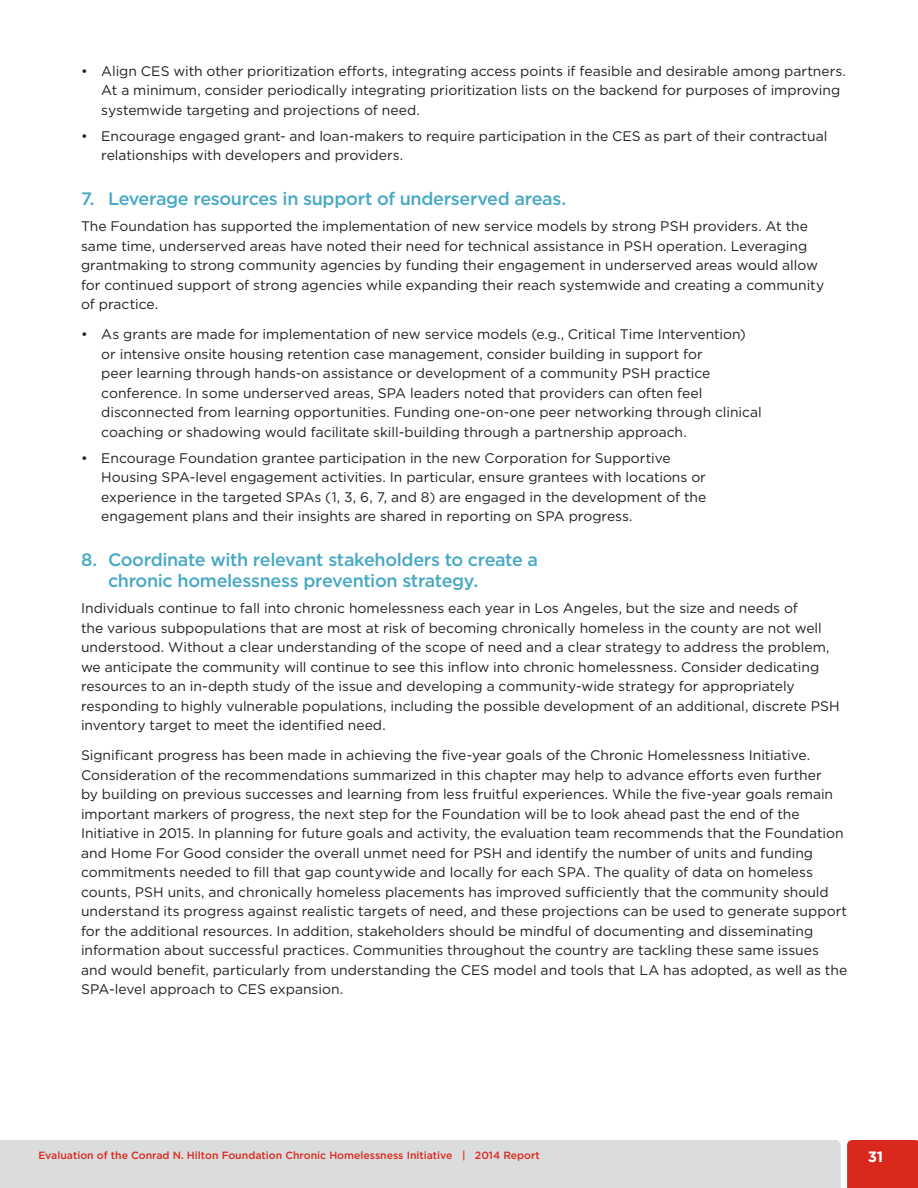
<style>
.page{position:relative;width:918px;height:1188px;background:#fff}
.page>*{position:absolute;margin:0;border:0;box-sizing:border-box;transform-origin:0 0}
.Head_F{font:500 18px/21px "Gotham";letter-spacing:-.02em;color:#48a9c5}
.t1{font:700 15px "Gotham";color:#fff}
.bullet{font:13.8px/19.5px "Gotham";color:#231f20}
.bullet_last{font:13.8px/19.5px "Gotham";color:#231f20}
.t2{font:500 10.5px "Gotham";color:#da291c}
</style>
<div class="page">
<div style="left:847px;top:1140px;width:71px;height:48px;background:#da291c"></div>
<div style="left:0;top:1140px;width:841px;height:48px;background:#dadcdd"></div>
<p class="bullet" style="left:101px;top:61px;width:746px;text-indent:-20px">• Align CES with other prioritization efforts, integrating access points if feasible and desirable among partners.<br>At a minimum, consider periodically integrating prioritization lists on the backend for purposes of improving systemwide targeting and projections of need.</p>
<p class="bullet_last" style="left:101px;top:126px;width:728px;text-indent:-20px">• Encourage engaged grant- and loan-makers to require participation in the CES as part of their contractual relationships with developers and providers.</p>
<p class="Head_F" style="left:81px;top:188px;width:484px">7. Leverage resources in support of underserved areas.</p>
<p class="bullet" style="left:81px;top:216px;width:745px">The Foundation has supported the implementation of new service models by strong PSH providers. At the same time, underserved areas have noted their need for technical assistance in PSH operation. Leveraging grantmaking to strong community agencies by funding their engagement in underserved areas would allow for continued support of strong agencies while expanding their reach systemwide and creating a community of practice.</p>
<p class="bullet" style="left:101px;top:324px;width:662px;text-indent:-20px">• As grants are made for implementation of new service models (e.g., Critical Time Intervention) or intensive onsite housing retention case management, consider building in support for<br>peer learning through hands-on assistance or development of a community PSH practice conference. In some underserved areas, SPA leaders noted that providers can often feel disconnected from learning opportunities. Funding one-on-one peer networking through clinical coaching or shadowing would facilitate skill-building through a partnership approach.</p>
<p class="bullet_last" style="left:101px;top:448px;width:607px;text-indent:-20px">• Encourage Foundation grantee participation in the new Corporation for Supportive Housing SPA-level engagement activities. In particular, ensure grantees with locations or experience in the targeted SPAs (1, 3, 6, 7, and 8) are engaged in the development of the engagement plans and their insights are shared in reporting on SPA progress.</p>
<p class="Head_F" style="left:108px;top:549px;width:432px;text-indent:-27px">8. Coordinate with relevant stakeholders to create a chronic homelessness prevention strategy.</p>
<p class="bullet" style="left:81px;top:598px;width:760px">Individuals continue to fall into chronic homelessness each year in Los Angeles, but the size and needs of<br>the various subpopulations that are most at risk of becoming chronically homeless in the county are not well understood. Without a clear understanding of the scope of need and a clear strategy to address the problem, we anticipate the community will continue to see this inflow into chronic homelessness. Consider dedicating resources to an in-depth study of the issue and developing a community-wide strategy for appropriately responding to highly vulnerable populations, including the possible development of an additional, discrete PSH inventory target to meet the identified need.</p>
<p class="bullet" style="left:81px;top:745px;width:768px">Significant progress has been made in achieving the five-year goals of the Chronic Homelessness Initiative.<br>Consideration of the recommendations summarized in this chapter may help to advance efforts even further<br>by building on previous successes and learning from less fruitful experiences. While the five-year goals remain important markers of progress, the next step for the Foundation will be to look ahead past the end of the Initiative in 2015. In planning for future goals and activity, the evaluation team recommends that the Foundation and Home For Good consider the overall unmet need for PSH and identify the number of units and funding commitments needed to fill that gap countywide and locally for each SPA. The quality of data on homeless counts, PSH units, and chronically homeless placements has improved sufficiently that the community should understand its progress against realistic targets of need, and these projections can be used to generate support for the additional resources. In addition, stakeholders should be mindful of documenting and disseminating information about successful practices. Communities throughout the country are tackling these same issues and would benefit, particularly from understanding the CES model and tools that LA has adopted, as well as the SPA-level approach to CES expansion.</p>
<p class="t2" style="left:38px;top:1148px;width:503px">Evaluation of the Conrad N. Hilton Foundation Chronic Homelessness Initiative | 2014 Report</p>
<p class="t1" style="left:868px;top:1147px;width:17px">31</p>
</div>
